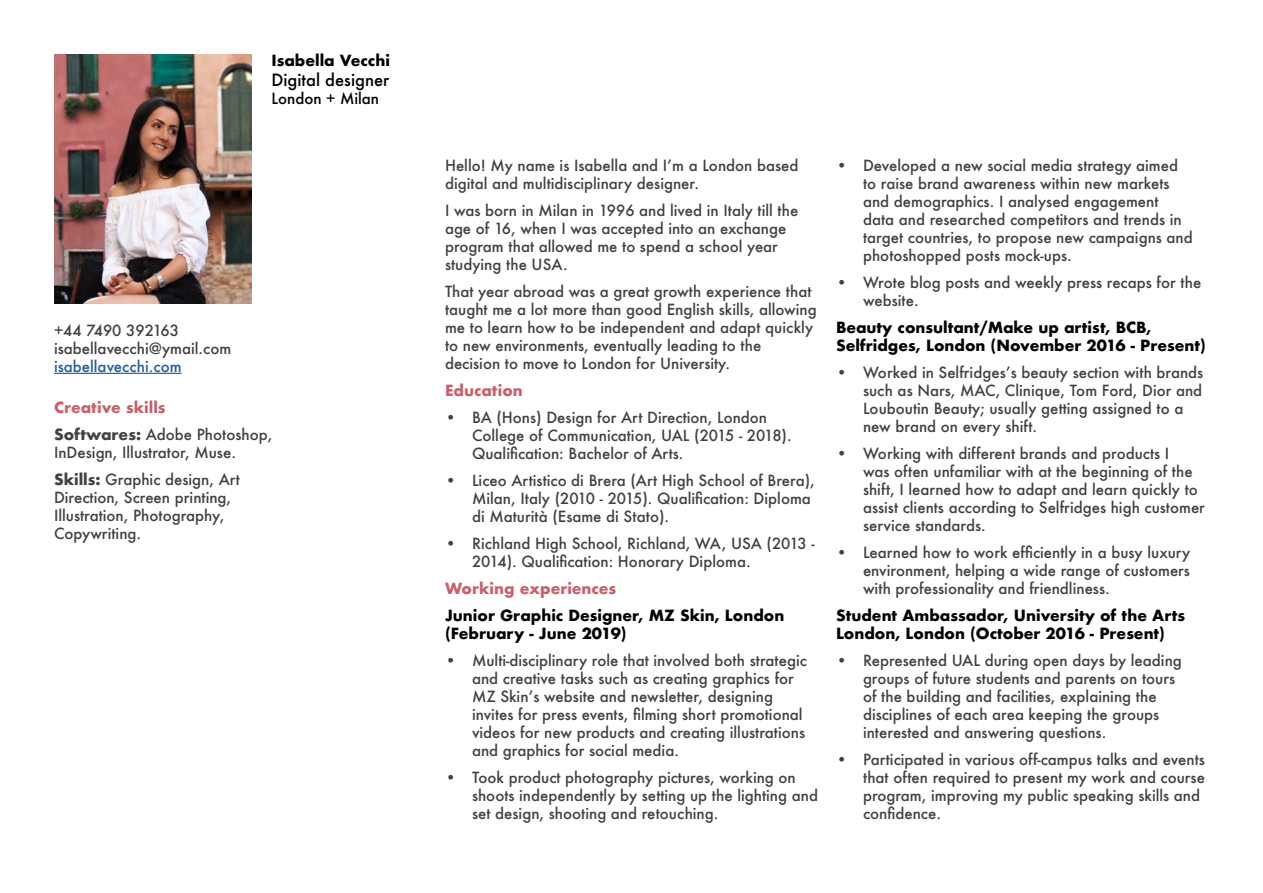
<style>
.page{position:relative;width:1263px;height:893px;background:#fff}
.page>*{position:absolute;margin:0;border:0;box-sizing:border-box;transform-origin:0 0}
.t1{font:500 16.5px "Futura";color:#000}
.t2{font:500 15px/18px "Futura";color:#414042}
.t3{font:700 15px/18px "Futura";color:#000}
.t4{font:700 15px "Futura";color:#c8606b}
.t5{font:500 15px "Futura";color:#215e9e}
.t6{font:500 15px "Futura";color:#000}
.s1{font-weight:700;color:#c8606b}
.s2{font-weight:700}
</style>
<div class="page">
<img style="left:54px;top:54px;width:198px;height:250px">
<hr style="left:54px;top:373px;width:128px;height:1px;background:#215e9e">
<p class="t3" style="left:271px;top:52px;width:120px">Isabella Vecchi</p>
<p class="t1" style="left:271px;top:69px;width:119px">Digital designer</p>
<p class="t6" style="left:271px;top:88px;width:109px">London + Milan</p>
<p class="t2" style="left:54px;top:321px;width:179px">+44 7490 392163 isabellavecchi@ymail.com</p>
<p class="t5" style="left:54px;top:356px;width:129px">isabellavecchi.com</p>
<p class="t2" style="left:54px;top:394px;width:220px;line-height:27px"><span class="s1">Creative skills<br></span><span class="s2">Softwares:</span> Adobe Photoshop,</p>
<p class="t2" style="left:54px;top:439px;width:188px;line-height:27px">InDesign, Illustrator, Muse.<br><span class="s2">Skills:</span> Graphic design, Art</p>
<p class="t2" style="left:54px;top:488px;width:179px">Direction, Screen printing,<br>Illustration, Photography,<br>Copywriting.</p>
<p class="t2" style="left:445px;top:156px;width:355px">Hello! My name is Isabella and I’m a London based digital and multidisciplinary designer.</p>
<p class="t2" style="left:445px;top:201px;width:355px">I was born in Milan in 1996 and lived in Italy till the age of 16, when I was accepted into an exchange program that allowed me to spend a school year studying the USA.</p>
<p class="t2" style="left:445px;top:282px;width:373px">That year abroad was a great growth experience that taught me a lot more than good English skills, allowing me to learn how to be independent and adapt quickly to new environments, eventually leading to the decision to move to London for University.</p>
<p class="t4" style="left:445px;top:379px;width:79px">Education</p>
<p class="t2" style="left:472px;top:408px;width:321px;text-indent:-27px">• BA (Hons) Design for Art Direction, London<br>College of Communication, UAL (2015 - 2018).<br>Qualification: Bachelor of Arts.</p>
<p class="t2" style="left:472px;top:471px;width:344px;text-indent:-27px">• Liceo Artistico di Brera (Art High School of Brera),<br>Milan, Italy (2010 - 2015). Qualification: Diploma di Maturità (Esame di Stato).</p>
<p class="t2" style="left:472px;top:534px;width:344px;text-indent:-27px">• Richland High School, Richland, WA, USA (2013 -<br>2014). Qualification: Honorary Diploma.</p>
<p class="t4" style="left:445px;top:577px;width:173px">Working experiences</p>
<p class="t3" style="left:445px;top:606px;width:341px">Junior Graphic Designer, MZ Skin, London (February - June 2019)</p>
<p class="t2" style="left:472px;top:651px;width:336px;text-indent:-27px">• Multi-disciplinary role that involved both strategic and creative tasks such as creating graphics for MZ Skin’s website and newsletter, designing invites for press events, filming short promotional videos for new products and creating illustrations and graphics for social media.</p>
<p class="t2" style="left:472px;top:768px;width:347px;text-indent:-27px">• Took product photography pictures, working on shoots independently by setting up the lighting and set design, shooting and retouching.</p>
<p class="t2" style="left:863px;top:156px;width:331px;text-indent:-27px">• Developed a new social media strategy aimed to raise brand awareness within new markets and demographics. I analysed engagement data and researched competitors and trends in target countries, to propose new campaigns and photoshopped posts mock-ups.</p>
<p class="t2" style="left:863px;top:273px;width:340px;text-indent:-27px">• Wrote blog posts and weekly press recaps for the website.</p>
<p class="t3" style="left:836px;top:318px;width:371px">Beauty consultant/Make up artist, BCB,<br>Selfridges, London (November 2016 - Present)</p>
<p class="t2" style="left:863px;top:363px;width:342px;text-indent:-27px">• Worked in Selfridges’s beauty section with brands such as Nars, MAC, Clinique, Tom Ford, Dior and Louboutin Beauty; usually getting assigned to a new brand on every shift.</p>
<p class="t2" style="left:863px;top:444px;width:343px;text-indent:-27px">• Working with different brands and products I<br>was often unfamiliar with at the beginning of the shift, I learned how to adapt and learn quickly to assist clients according to Selfridges high customer service standards.</p>
<p class="t2" style="left:863px;top:543px;width:329px;text-align:justify;text-indent:-27px">• Learned how to work efficiently in a busy luxury environment, helping a wide range of customers with professionality and friendliness.</p>
<p class="t3" style="left:836px;top:606px;width:350px">Student Ambassador, University of the Arts<br>London, London (October 2016 - Present)</p>
<p class="t2" style="left:863px;top:651px;width:320px;text-indent:-27px">• Represented UAL during open days by leading groups of future students and parents on tours of the building and facilities, explaining the disciplines of each area keeping the groups interested and answering questions.</p>
<p class="t2" style="left:863px;top:750px;width:343px;text-indent:-27px">• Participated in various off-campus talks and events that often required to present my work and course program, improving my public speaking skills and confidence.</p>
</div>
